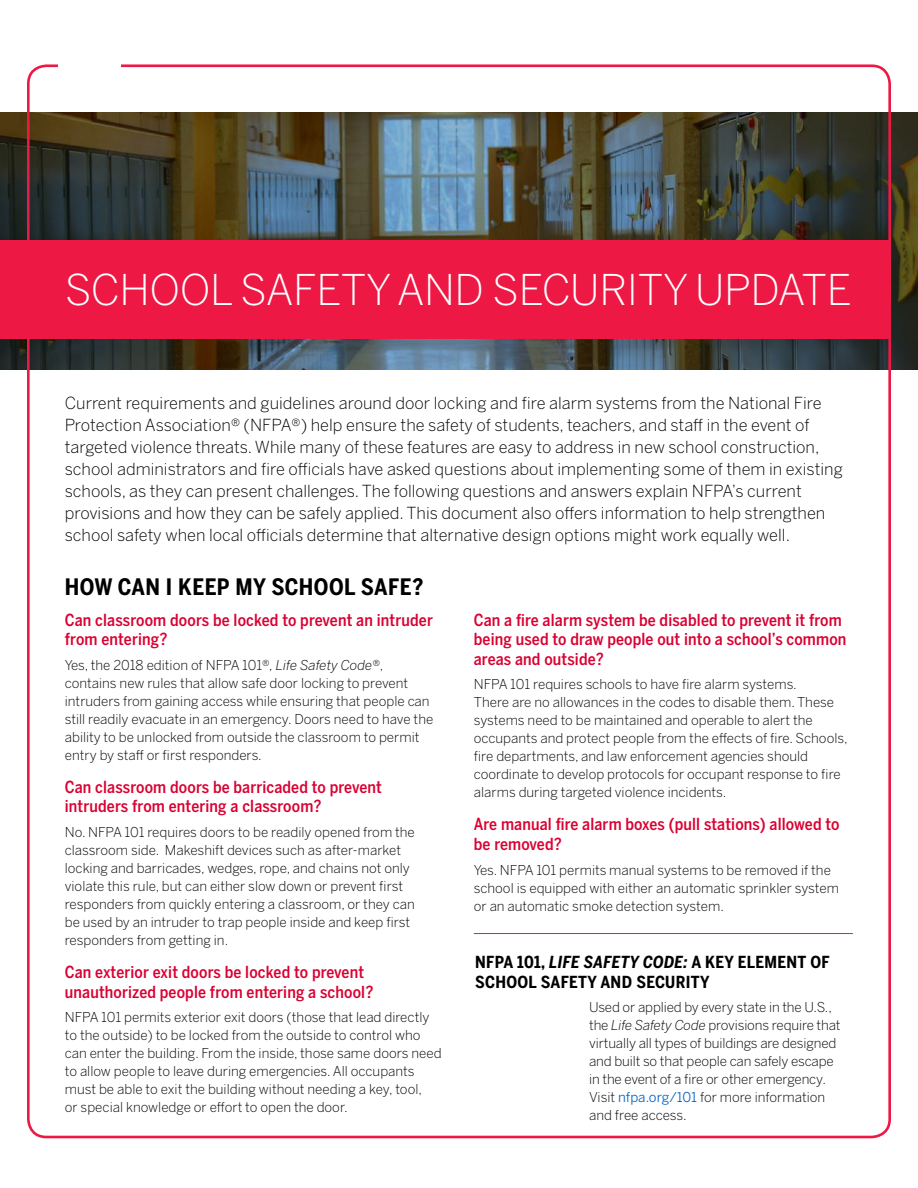
<style>
.page{position:relative;width:918px;height:1188px;background:#fff}
.page>*{position:absolute;margin:0;border:0;box-sizing:border-box;transform-origin:0 0}
.Headline{font:300 42px "Benton Sans";letter-spacing:-.01em;color:#fff}
.t1{font:700 22.5px "Benton Sans Condensed";letter-spacing:.02em;color:#000}
.Body_Copy{font:300 16.5px/22.2px "Benton Sans";color:#000}
.Header_Level_2{font:500 16.5px/19.5px "Benton Sans Condensed";letter-spacing:.01em;color:#da0032}
.t2{font:700 16.5px/19.5px "Benton Sans Condensed";letter-spacing:.02em;color:#000}
.Body_Copy-2{font:300 13.5px/18px "Benton Sans";color:#000}
.s1{font-style:italic}
.s2{font-weight:400;color:#0563c1}
</style>
<div class="page">
<img style="left:0;top:112px;width:918px;height:257px">
<div style="left:0;top:240px;width:888px;height:99px;background:#ed1844"></div>
<hr style="left:474px;top:933px;width:379px;height:1px;background:#ed1844">
<p class="Headline" style="left:65px;top:265px;width:789px">SCHOOL SAFETY AND SECURITY UPDATE</p>
<p class="Body_Copy" style="left:65px;top:391px;width:780px">Current requirements and guidelines around door locking and fire alarm systems from the National Fire Protection Association® (NFPA®) help ensure the safety of students, teachers, and staff in the event of targeted violence threats. While many of these features are easy to address in new school construction, school administrators and fire officials have asked questions about implementing some of them in existing schools, as they can present challenges. The following questions and answers explain NFPA’s current provisions and how they can be safely applied. This document also offers information to help strengthen school safety when local officials determine that alternative design options might work equally well.</p>
<p class="t1" style="left:65px;top:572px;width:360px">HOW CAN I KEEP MY SCHOOL SAFE?</p>
<p class="Header_Level_2" style="left:65px;top:610px;width:370px">Can classroom doors be locked to prevent an intruder from entering?</p>
<p class="Body_Copy-2" style="left:65px;top:656px;width:370px">Yes, the 2018 edition of NFPA 101®<span class="s1">, Life Safety Code®</span>, contains new rules that allow safe door locking to prevent intruders from gaining access while ensuring that people can still readily evacuate in an emergency. Doors need to have the ability to be unlocked from outside the classroom to permit entry by staff or first responders.</p>
<p class="Header_Level_2" style="left:65px;top:777px;width:319px">Can classroom doors be barricaded to prevent intruders from entering a classroom?</p>
<p class="Body_Copy-2" style="left:65px;top:823px;width:352px">No. NFPA 101 requires doors to be readily opened from the classroom side. Makeshift devices such as after-market locking and barricades, wedges, rope, and chains not only violate this rule, but can either slow down or prevent first responders from quickly entering a classroom, or they can be used by an intruder to trap people inside and keep first responders from getting in.</p>
<p class="Header_Level_2" style="left:65px;top:962px;width:310px">Can exterior exit doors be locked to prevent unauthorized people from entering a school?</p>
<p class="Body_Copy-2" style="left:65px;top:1009px;width:378px">NFPA 101 permits exterior exit doors (those that lead directly to the outside) to be locked from the outside to control who can enter the building. From the inside, those same doors need to allow people to leave during emergencies. All occupants must be able to exit the building without needing a key, tool,<br>or special knowledge or effort to open the door.</p>
<p class="Header_Level_2" style="left:474px;top:610px;width:374px">Can a fire alarm system be disabled to prevent it from being used to draw people out into a school’s common areas and outside?</p>
<p class="Body_Copy-2" style="left:474px;top:676px;width:375px">NFPA 101 requires schools to have fire alarm systems.<br>There are no allowances in the codes to disable them. These systems need to be maintained and operable to alert the occupants and protect people from the effects of fire. Schools, fire departments, and law enforcement agencies should coordinate to develop protocols for occupant response to fire alarms during targeted violence incidents.</p>
<p class="Header_Level_2" style="left:474px;top:815px;width:367px">Are manual fire alarm boxes (pull stations) allowed to be removed?</p>
<p class="Body_Copy-2" style="left:474px;top:861px;width:367px">Yes. NFPA 101 permits manual systems to be removed if the school is equipped with either an automatic sprinkler system or an automatic smoke detection system.</p>
<p class="t2" style="left:475px;top:953px;width:356px">NFPA 101, <span class="s1">LIFE SAFETY CODE:</span> A KEY ELEMENT OF<br>SCHOOL SAFETY AND SECURITY</p>
<p class="Body_Copy-2" style="left:589px;top:999px;width:253px">Used or applied by every state in the U.S., the <span class="s1">Life Safety Code</span> provisions require that virtually all types of buildings are designed and built so that people can safely escape in the event of a fire or other emergency.<br>Visit <span class="s2">nfpa.org/101</span> for more information and free access.</p>
</div>
